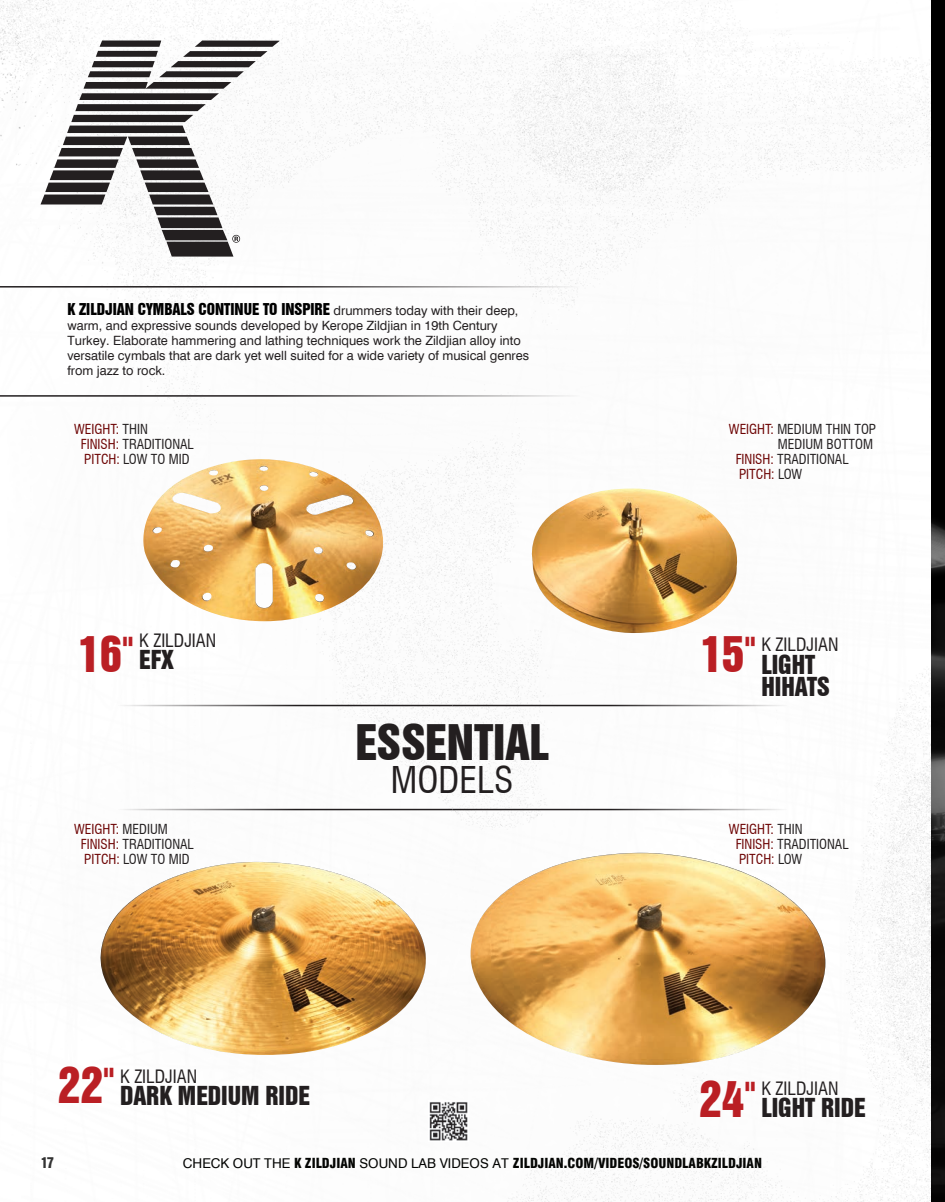
<style>
.page{position:relative;width:945px;height:1202px;background:#fff}
.page>*{position:absolute;margin:0;border:0;box-sizing:border-box;transform-origin:0 0}
.t1{font:45px "Swiss 921 BT Regular A";color:#ba1f24}
.t2{font:45px "Swiss 921 BT Regular A";color:#231f20}
.t3{font:condensed 36px "Swiss 721 BT";color:#231f20}
.t4{font:24px "Swiss 921 BT Regular A";color:#231f20}
.t5{font:condensed 18px "Swiss 721 BT";color:#231f20}
.t6{font:15px "Swiss 921 BT Regular A";color:#000}
.t7{font:condensed 13.5px "Swiss 721 BT";color:#231f20}
.t8{font:900 condensed 13.5px "Swiss 721 BT";color:#040503}
.t9{font:condensed 13.5px "Swiss 721 BT";color:#6d0404}
.t10{font:13.5px "Swiss 921 BT Regular A";color:#000}
.t11{font:12.75px/15px "Swiss 721 BT";color:#231f20}
.s1{font-family:"Swiss 721 BT";font-size:12.75px;color:#231f20}
.s2{color:#231f20}
.s3{color:#6d0404}
.s4{font-weight:400;font-stretch:normal}
</style>
<div class="page">
<img style="left:0;top:0;width:945px;height:1202px">
<svg style="left:40px;top:40px;width:239px;height:217px"></svg>
<hr style="left:0;top:286px;width:580px;height:1px;background:#231f20">
<hr style="left:0;top:395px;width:580px;height:1px;background:#231f20">
<hr style="left:452px;top:704px;width:335px;height:2px;background:#231f20">
<hr style="left:117px;top:704px;width:335px;height:2px;background:#231f20">
<hr style="left:117px;top:808px;width:335px;height:2px;background:#231f20">
<hr style="left:452px;top:808px;width:335px;height:2px;background:#231f20">
<img style="left:428px;top:1100px;width:41px;height:41px">
<img style="left:98px;top:862px;width:330px;height:194px">
<img style="left:471px;top:852px;width:354px;height:213px">
<img style="left:142px;top:459px;width:242px;height:162px">
<img style="left:530px;top:488px;width:208px;height:145px">
<p class="t6" style="left:68px;top:299px;width:452px">K ZILDJIAN CYMBALS CONTINUE TO INSPIRE <span class="s1">drummers today with their deep,</span></p>
<p class="t11" style="left:68px;top:318px;width:463px">warm, and expressive sounds developed by Kerope Zildjian in 19th Century Turkey. Elaborate hammering and lathing techniques work the Zildjian alloy into versatile cymbals that are dark yet well suited for a wide variety of musical genres from jazz to rock.</p>
<p class="t9" style="left:74px;top:421px;width:75px">WEIGHT: <span class="s2">THIN</span></p>
<p class="t7" style="left:81px;top:436px;width:115px"><span class="s3">FINISH:</span> TRADITIONAL</p>
<p class="t7" style="left:84px;top:451px;width:107px"><span class="s3">PITCH:</span> LOW TO MID</p>
<p class="t1" style="left:77px;top:624px;width:58px">16<sup>"</sup></p>
<p class="t5" style="left:139px;top:629px;width:79px">K ZILDJIAN</p>
<p class="t4" style="left:139px;top:644px;width:36px">EFX</p>
<p class="t9" style="left:74px;top:821px;width:95px">WEIGHT: <span class="s2">MEDIUM</span></p>
<p class="t7" style="left:81px;top:836px;width:115px"><span class="s3">FINISH:</span> TRADITIONAL</p>
<p class="t7" style="left:84px;top:851px;width:107px"><span class="s3">PITCH:</span> LOW TO MID</p>
<p class="t2" style="left:356px;top:712px;width:195px">ESSENTIAL</p>
<p class="t3" style="left:391px;top:758px;width:124px">MODELS</p>
<p class="t1" style="left:58px;top:1056px;width:58px">22<sup>"</sup></p>
<p class="t5" style="left:120px;top:1065px;width:79px">K ZILDJIAN</p>
<p class="t4" style="left:120px;top:1080px;width:191px">DARK MEDIUM RIDE</p>
<p class="t7" style="left:729px;top:421px;width:149px"><span class="s3">WEIGHT:</span> MEDIUM THIN TOP</p>
<p class="t7" style="left:778px;top:436px;width:97px">MEDIUM BOTTOM</p>
<p class="t7" style="left:736px;top:451px;width:115px"><span class="s3">FINISH:</span> TRADITIONAL</p>
<p class="t9" style="left:739px;top:466px;width:65px">PITCH: <span class="s2">LOW</span></p>
<p class="t1" style="left:699px;top:624px;width:58px">15<sup>"</sup></p>
<p class="t5" style="left:761px;top:634px;width:79px">K ZILDJIAN</p>
<p class="t4" style="left:761px;top:648px;width:55px">LIGHT</p>
<p class="t4" style="left:761px;top:671px;width:70px">HIHATS</p>
<p class="t9" style="left:729px;top:821px;width:75px">WEIGHT: <span class="s2">THIN</span></p>
<p class="t7" style="left:736px;top:836px;width:115px"><span class="s3">FINISH:</span> TRADITIONAL</p>
<p class="t9" style="left:739px;top:851px;width:65px">PITCH: <span class="s2">LOW</span></p>
<p class="t1" style="left:699px;top:1069px;width:58px">24<sup>"</sup></p>
<p class="t5" style="left:761px;top:1077px;width:79px">K ZILDJIAN</p>
<p class="t4" style="left:761px;top:1092px;width:106px">LIGHT RIDE</p>
<p class="t10" style="left:40px;top:1153px;width:15px">17</p>
<p class="t8" style="left:183px;top:1154px;width:581px"><span class="s4">CHECK OUT THE</span> K ZILDJIAN <span class="s4">SOUND LAB VIDEOS AT</span> ZILDJIAN.COM/VIDEOS/SOUNDLABKZILDJIAN</p>
</div>
